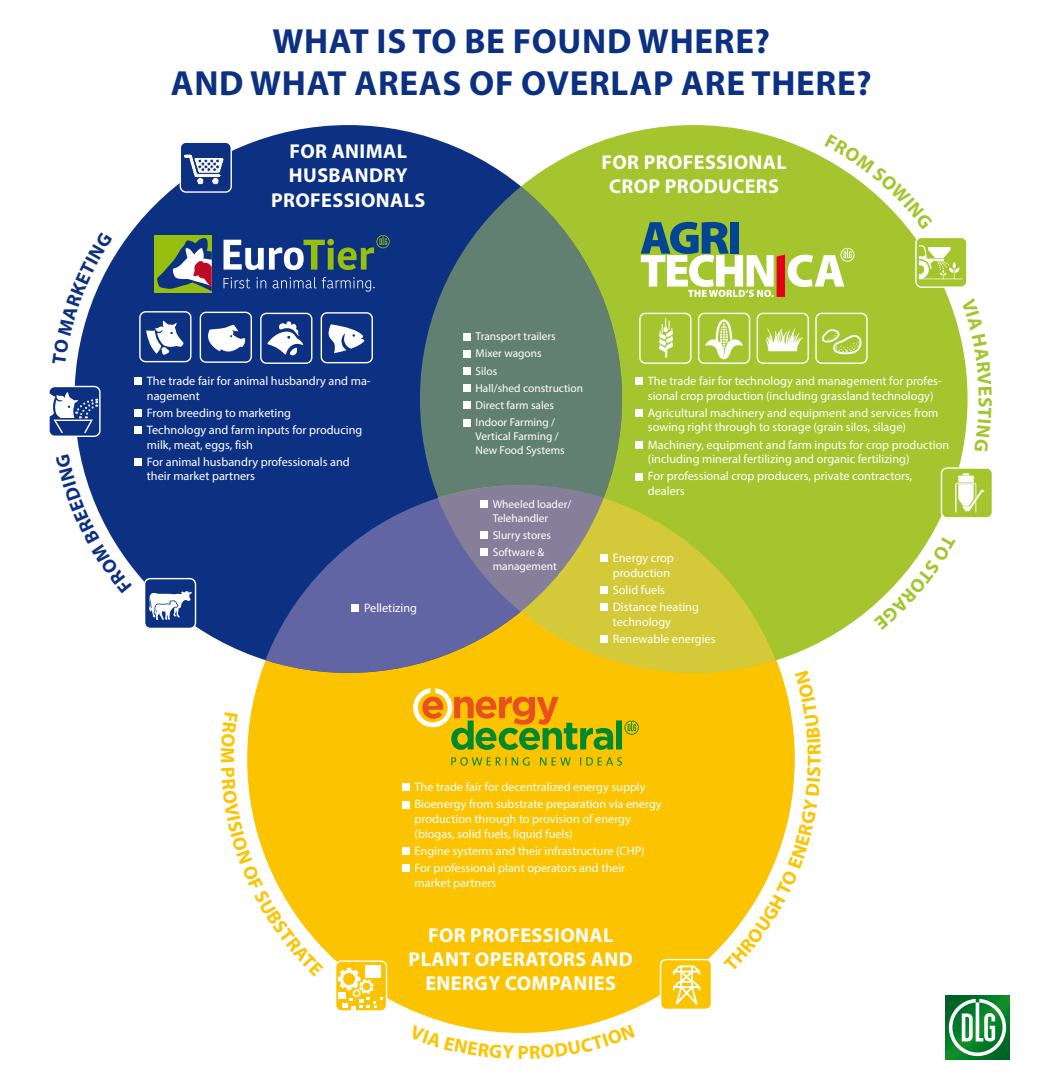
<style>
.page{position:relative;width:1042px;height:1092px;background:#fff}
.page>*{position:absolute;margin:0;border:0;box-sizing:border-box;transform-origin:0 0}
.t1{font:700 35px/42px "Myriad Pro";letter-spacing:.02em;color:#0c3183;text-align:center}
.t2{font:700 20.12px/24.2px "Myriad Pro";letter-spacing:.02em;color:#fff;text-align:center}
.t3{font:700 19.25px "Myriad Pro";color:#a4c52d}
.t4{font:12.25px/14.7px "Myriad Pro";color:#fff}
.t5{font:11.38px/17.2px "Myriad Pro";color:#fff}
</style>
<div class="page">
<div style="left:247px;top:485px;width:548px;height:547px;background:#fcc400;border-radius:50%"></div>
<div style="left:402px;top:783px;width:8px;height:8px;background:#fff"></div>
<div style="left:402px;top:800px;width:8px;height:8px;background:#fff"></div>
<div style="left:402px;top:847px;width:8px;height:7px;background:#fff"></div>
<div style="left:402px;top:864px;width:8px;height:7px;background:#fff"></div>
<div style="left:420px;top:125px;width:547px;height:547px;background:#a4c52d;border-radius:50%"></div>
<div style="left:74px;top:125px;width:548px;height:547px;background:#0c3183;border-radius:50%"></div>
<svg style="left:420px;top:186px;width:202px;height:425px;background:#607f6f"></svg>
<div style="left:145px;top:578px;width:50px;height:50px;background:#0c3183;border-radius:6px"></div>
<div style="left:144px;top:578px;width:52px;height:51px;border:1px solid #fff;border-radius:6px"></div>
<svg style="left:149px;top:591px;width:43px;height:29px"></svg>
<div style="left:180px;top:142px;width:51px;height:50px;background:#0c3183;border-radius:6px"></div>
<div style="left:180px;top:141px;width:52px;height:52px;border:1px solid #fff;border-radius:6px"></div>
<img style="left:184px;top:141px;width:49px;height:47px">
<div style="left:941px;top:468px;width:51px;height:50px;background:#a4c52d;border-radius:6px"></div>
<div style="left:941px;top:467px;width:52px;height:51px;border:1px solid #fff;border-radius:6px"></div>
<div style="left:49px;top:386px;width:51px;height:50px;background:#0c3183;border-radius:6px"></div>
<div style="left:48px;top:386px;width:53px;height:51px;border:1px solid #fff;border-radius:6px"></div>
<svg style="left:49px;top:391px;width:48px;height:44px"></svg>
<div style="left:639px;top:313px;width:52px;height:51px;border:1px solid #fff;border-radius:6px"></div>
<svg style="left:945px;top:995px;width:64px;height:64px"></svg>
<svg style="left:949px;top:998px;width:57px;height:57px"></svg>
<div style="left:463px;top:333px;width:7px;height:7px;background:#fff"></div>
<div style="left:463px;top:350px;width:7px;height:7px;background:#fff"></div>
<div style="left:463px;top:367px;width:7px;height:7px;background:#fff"></div>
<div style="left:463px;top:384px;width:7px;height:8px;background:#fff"></div>
<div style="left:463px;top:401px;width:7px;height:8px;background:#fff"></div>
<div style="left:463px;top:419px;width:7px;height:7px;background:#fff"></div>
<div style="left:635px;top:377px;width:8px;height:8px;background:#fff"></div>
<div style="left:635px;top:409px;width:8px;height:7px;background:#fff"></div>
<div style="left:635px;top:441px;width:8px;height:7px;background:#fff"></div>
<div style="left:635px;top:473px;width:8px;height:7px;background:#fff"></div>
<div style="left:321px;top:312px;width:52px;height:51px;border:1px solid #fff;border-radius:6px"></div>
<svg style="left:328px;top:324px;width:37px;height:29px"></svg>
<div style="left:139px;top:311px;width:52px;height:51px;border:1px solid #fff;border-radius:6px"></div>
<svg style="left:146px;top:320px;width:38px;height:35px"></svg>
<div style="left:200px;top:311px;width:52px;height:52px;border:1px solid #fff;border-radius:6px"></div>
<svg style="left:208px;top:324px;width:38px;height:28px"></svg>
<div style="left:260px;top:313px;width:52px;height:51px;border:1px solid #fff;border-radius:6px"></div>
<svg style="left:267px;top:321px;width:36px;height:35px"></svg>
<div style="left:134px;top:377px;width:8px;height:8px;background:#fff"></div>
<div style="left:134px;top:409px;width:8px;height:7px;background:#fff"></div>
<div style="left:134px;top:426px;width:8px;height:8px;background:#fff"></div>
<div style="left:134px;top:458px;width:8px;height:8px;background:#fff"></div>
<svg style="left:603px;top:485px;width:172px;height:187px;fill:#d4ca39"></svg>
<div style="left:600px;top:554px;width:8px;height:8px;background:#fff"></div>
<div style="left:600px;top:586px;width:8px;height:8px;background:#fff"></div>
<div style="left:600px;top:603px;width:8px;height:8px;background:#fff"></div>
<div style="left:600px;top:635px;width:8px;height:8px;background:#fff"></div>
<svg style="left:265px;top:485px;width:338px;height:187px"></svg>
<div style="left:352px;top:604px;width:7px;height:8px;background:#fff"></div>
<div style="left:660px;top:959px;width:51px;height:50px;background:#fcc400;border-radius:6px"></div>
<div style="left:660px;top:958px;width:52px;height:51px;border:1px solid #fff;border-radius:6px"></div>
<svg style="left:673px;top:965px;width:27px;height:39px"></svg>
<div style="left:336px;top:961px;width:50px;height:49px;background:#fcc400;border-radius:6px"></div>
<div style="left:335px;top:960px;width:52px;height:51px;border:1px solid #fff;border-radius:6px"></div>
<div style="left:365px;top:964px;width:16px;height:13px;background:#fff"></div>
<svg style="left:338px;top:967px;width:45px;height:42px"></svg>
<img style="left:955px;top:473px;width:30px;height:40px">
<div style="left:154px;top:235px;width:58px;height:58px;background:#97bf0d"></div>
<svg style="left:157px;top:238px;width:55px;height:53px"></svg>
<svg style="left:223px;top:235px;width:167px;height:35px"></svg>
<svg style="left:223px;top:277px;width:27px;height:11px"></svg>
<svg style="left:256px;top:277px;width:10px;height:11px"></svg>
<svg style="left:273px;top:277px;width:102px;height:14px"></svg>
<svg style="left:451px;top:757px;width:171px;height:8px"></svg>
<svg style="left:413px;top:688px;width:226px;height:61px"></svg>
<div style="left:480px;top:500px;width:8px;height:8px;background:#fff"></div>
<div style="left:480px;top:531px;width:8px;height:7px;background:#fff"></div>
<div style="left:480px;top:548px;width:8px;height:8px;background:#fff"></div>
<svg style="left:641px;top:134px;width:327px;height:261px"></svg>
<svg style="left:874px;top:534px;width:58px;height:71px"></svg>
<svg style="left:80px;top:454px;width:52px;height:113px"></svg>
<svg style="left:76px;top:260px;width:36px;height:104px"></svg>
<svg style="left:247px;top:768px;width:76px;height:180px"></svg>
<svg style="left:452px;top:1024px;width:138px;height:9px"></svg>
<svg style="left:723px;top:670px;width:72px;height:274px"></svg>
<h1 class="t1" style="left:171px;top:19px;width:702px">WHAT IS TO BE FOUND WHERE?<br>AND WHAT AREAS OF OVERLAP ARE THERE?</h1>
<h2 class="t2" style="left:271px;top:139px;width:156px">FOR ANIMAL<br>HUSBANDRY<br>PROFESSIONALS</h2>
<h2 class="t2" style="left:601px;top:149px;width:187px">FOR PROFESSIONAL<br>CROP PRODUCERS</h2>
<p class="t4" style="left:147px;top:373px;width:225px">The trade fair for animal husbandry and ma&shy;nagement</p>
<p class="t4" style="left:147px;top:404px;width:217px;line-height:17.2px">From breeding to marketing<br>Technology and farm inputs for producing</p>
<p class="t4" style="left:147px;top:435px;width:204px;line-height:17.2px">milk, meat, eggs, fish<br>For animal husbandry professionals and</p>
<p class="t4" style="left:147px;top:469px;width:110px">their market partners</p>
<p class="t4" style="left:364px;top:600px;width:54px">Pelletizing</p>
<p class="t5" style="left:475px;top:328px;width:109px">Transport trailers<br>Mixer wagons<br>Silos<br>Hall/shed construction<br>Direct farm sales<br>Indoor Farming /</p>
<p class="t5" style="left:475px;top:429px;width:91px;line-height:13.7px">Vertical Farming /<br>New Food Systems</p>
<p class="t5" style="left:493px;top:497px;width:80px;line-height:13.7px">Wheeled loader/<br>Telehandler</p>
<p class="t5" style="left:493px;top:526px;width:60px">Slurry stores<br>Software &amp;</p>
<p class="t5" style="left:493px;top:557px;width:66px">management</p>
<p class="t4" style="left:648px;top:373px;width:295px">The trade fair for technology and management for profes&shy;sional crop production (including grassland technology)</p>
<p class="t4" style="left:648px;top:405px;width:292px">Agricultural machinery and equipment and services from sowing right through to storage (grain silos, silage)</p>
<p class="t4" style="left:648px;top:437px;width:303px">Machinery, equipment and farm inputs for crop production (including mineral fertilizing and organic fertilizing)</p>
<p class="t4" style="left:648px;top:469px;width:266px">For professional crop producers, private contractors, dealers</p>
<p class="t4" style="left:613px;top:550px;width:63px">Energy crop production</p>
<p class="t4" style="left:613px;top:581px;width:88px;line-height:17.2px">Solid fuels<br>Distance heating</p>
<p class="t4" style="left:613px;top:613px;width:104px;line-height:17.2px">technology<br>Renewable energies</p>
<h3 class="t3" style="left:997px;top:396px;width:12px;rotate:90deg">S</h3>
<p class="t4" style="left:415px;top:778px;width:248px;line-height:17.2px">The trade fair for decentralized energy supply<br>Bioenergy from substrate preparation via energy</p>
<p class="t4" style="left:415px;top:811px;width:218px">production through to provision of energy (biogas, solid fuels, liquid fuels)</p>
<p class="t4" style="left:415px;top:841px;width:232px;line-height:17.2px">Engine systems and their infrastructure (CHP)<br>For professional plant operators and their</p>
<p class="t4" style="left:415px;top:875px;width:83px">market partners</p>
<h2 class="t2" style="left:409px;top:922px;width:226px">FOR PROFESSIONAL<br>PLANT OPERATORS AND<br>ENERGY COMPANIES</h2>
</div>
